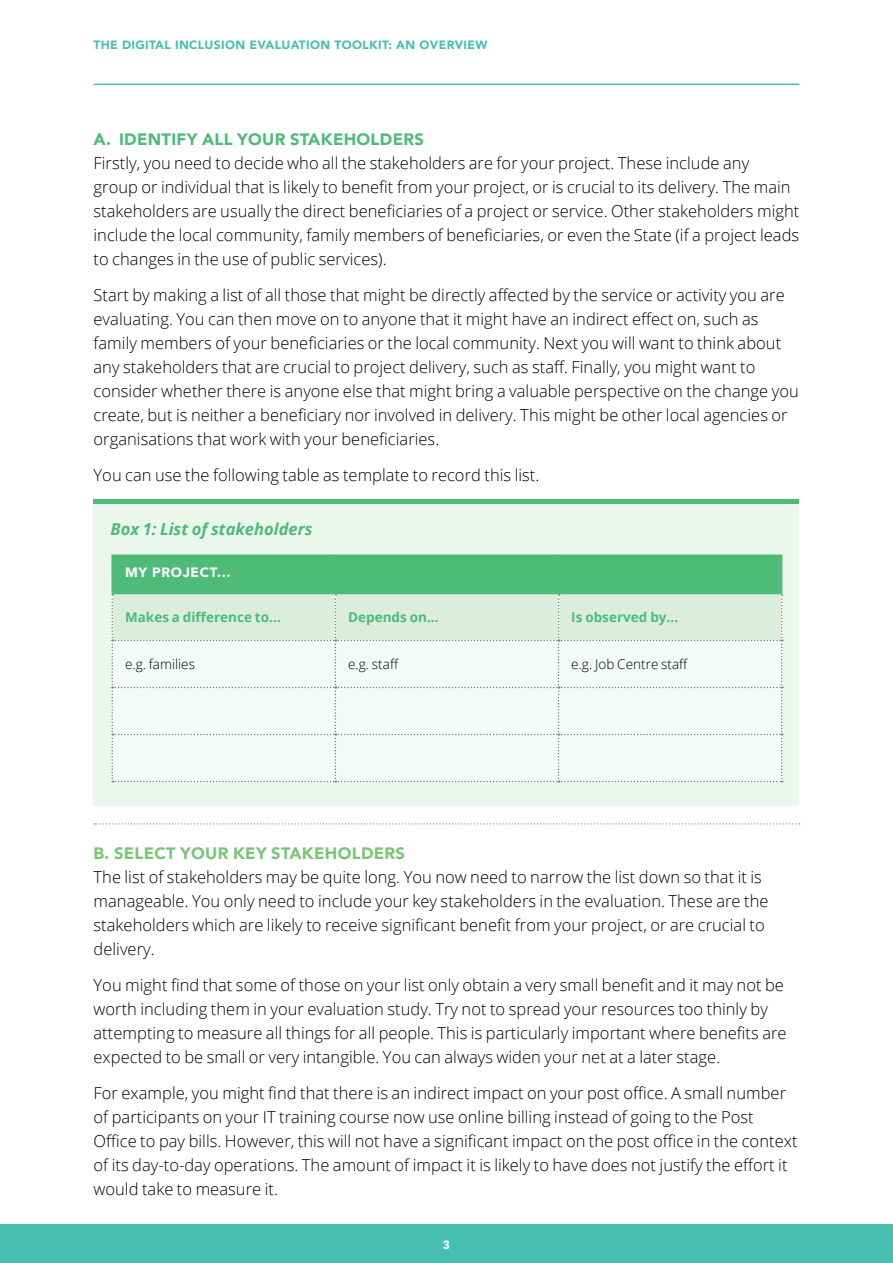
<style>
.page{position:relative;width:893px;height:1263px;background:#fff}
.page>*{position:absolute;margin:0;border:0;box-sizing:border-box;transform-origin:0 0}
.Body_copy_-_OpenSans{font:300 16.5px/24px "Open Sans";color:#000}
.H2_-_Subhead{font:900 16.5px "Avenir";letter-spacing:.02em;color:#4ebb78}
.H2_-_Subhead-2{font:900 16.5px "Avenir";letter-spacing:.02em;color:#7cc576}
.t1{font:italic 700 16.5px "Open Sans";color:#4ebb78}
.Body_copy_-_OpenSans-2{font:700 13.5px "Open Sans";color:#4ebb78}
.Body_copy_-_OpenSans-3{font:300 13.5px "Open Sans";color:#000}
.Body_copy_-_OpenSans-4{font:900 13.5px "Avenir";letter-spacing:.06em;color:#fff}
.t2{font:900 12px "Avenir";letter-spacing:.03em;color:#46bfb1}
.t3{font:900 12px "Avenir";color:#fff}
</style>
<div class="page">
<div style="left:0;top:1225px;width:893px;height:38px;background:#46bfb1"></div>
<hr style="left:94px;top:84px;width:705px;height:1px;background:#46bfb1">
<div style="left:94px;top:499px;width:705px;height:306px;background:#ebf6ed"></div>
<hr style="left:94px;top:499px;width:705px;height:4px;background:#4ebb78">
<div style="left:112px;top:555px;width:670px;height:38px;background:#4ebb78"></div>
<svg style="left:111px;top:593px;width:672px;height:189px"></svg>
<hr style="left:111px;top:554px;width:224px;height:2px;background:#4ebb78">
<hr style="left:111px;top:556px;width:2px;height:37px;background:#4ebb78">
<hr style="left:335px;top:554px;width:223px;height:2px;background:#4ebb78">
<hr style="left:558px;top:554px;width:224px;height:2px;background:#4ebb78">
<hr style="left:111px;top:593px;width:224px;height:1px;background:#4ebb78">
<hr style="left:335px;top:593px;width:223px;height:1px;background:#4ebb78">
<hr style="left:558px;top:593px;width:224px;height:1px;background:#4ebb78">
<svg style="left:94px;top:823px;width:706px;height:2px"></svg>
<p class="t2" style="left:94px;top:34px;width:395px">THE DIGITAL INCLUSION EVALUATION TOOLKIT: AN OVERVIEW</p>
<h2 class="H2_-_Subhead" style="left:94px;top:125px;width:332px">A. IDENTIFY ALL YOUR STAKEHOLDERS</h2>
<p class="Body_copy_-_OpenSans" style="left:94px;top:151px;width:707px">Firstly, you need to decide who all the stakeholders are for your project. These include any<br>group or individual that is likely to benefit from your project, or is crucial to its delivery. The main stakeholders are usually the direct beneficiaries of a project or service. Other stakeholders might include the local community, family members of beneficiaries, or even the State (if a project leads to changes in the use of public services).</p>
<p class="Body_copy_-_OpenSans" style="left:94px;top:283px;width:707px">Start by making a list of all those that might be directly affected by the service or activity you are evaluating. You can then move on to anyone that it might have an indirect effect on, such as family members of your beneficiaries or the local community. Next you will want to think about any stakeholders that are crucial to project delivery, such as staff. Finally, you might want to consider whether there is anyone else that might bring a valuable perspective on the change you create, but is neither a beneficiary nor involved in delivery. This might be other local agencies or organisations that work with your beneficiaries.</p>
<p class="Body_copy_-_OpenSans" style="left:94px;top:463px;width:447px">You can use the following table as template to record this list.</p>
<p class="t1" style="left:111px;top:517px;width:204px">Box 1: List of stakeholders</p>
<p class="Body_copy_-_OpenSans-4" style="left:125px;top:561px;width:107px">MY PROJECT...</p>
<p class="Body_copy_-_OpenSans-2" style="left:125px;top:608px;width:157px">Makes a difference to...</p>
<p class="Body_copy_-_OpenSans-2" style="left:348px;top:608px;width:92px">Depends on...</p>
<p class="Body_copy_-_OpenSans-2" style="left:571px;top:608px;width:108px">Is observed by...</p>
<p class="Body_copy_-_OpenSans-3" style="left:125px;top:655px;width:72px">e.g. families</p>
<p class="Body_copy_-_OpenSans-3" style="left:348px;top:655px;width:52px">e.g. staff</p>
<p class="Body_copy_-_OpenSans-3" style="left:571px;top:655px;width:118px">e.g. Job Centre staff</p>
<h2 class="H2_-_Subhead-2" style="left:94px;top:839px;width:313px">B. SELECT YOUR KEY STAKEHOLDERS</h2>
<p class="Body_copy_-_OpenSans" style="left:94px;top:865px;width:676px">The list of stakeholders may be quite long. You now need to narrow the list down so that it is manageable. You only need to include your key stakeholders in the evaluation. These are the stakeholders which are likely to receive significant benefit from your project, or are crucial to delivery.</p>
<p class="Body_copy_-_OpenSans" style="left:94px;top:973px;width:695px">You might find that some of those on your list only obtain a very small benefit and it may not be worth including them in your evaluation study. Try not to spread your resources too thinly by attempting to measure all things for all people. This is particularly important where benefits are expected to be small or very intangible. You can always widen your net at a later stage.</p>
<p class="Body_copy_-_OpenSans" style="left:94px;top:1081px;width:705px">For example, you might find that there is an indirect impact on your post office. A small number of participants on your IT training course now use online billing instead of going to the Post Office to pay bills. However, this will not have a significant impact on the post office in the context of its day-to-day operations. The amount of impact it is likely to have does not justify the effort it would take to measure it.</p>
<p class="t3" style="left:443px;top:1234px;width:9px">3</p>
</div>
